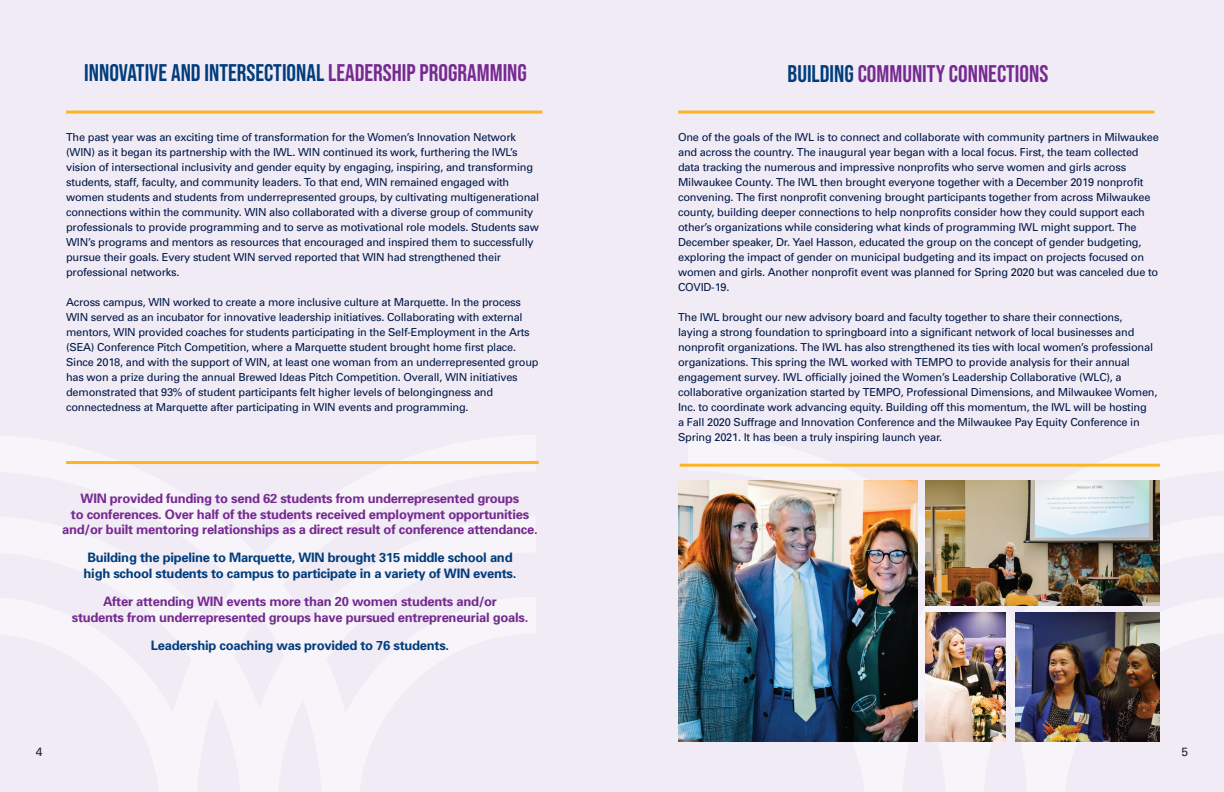
<style>
.page{position:relative;width:1224px;height:792px;background:#f0ebf4}
.page>*{position:absolute;margin:0;border:0;box-sizing:border-box;transform-origin:0 0}
.t1{font:24px "Bebas Neue";color:#013d7d}
.t2{font:24px "Bebas Neue";color:#762a91}
.t3{font:700 13px/15.6px "Univers";letter-spacing:-.02em;color:#762a91;text-align:center}
.t4{font:700 13px/15.6px "Univers";letter-spacing:-.02em;color:#013d7d}
.t5{font:12px "Univers LT Std";color:#231f20}
.t6{font:11px/15px "Univers";letter-spacing:-.02em;color:#001848}
.s1{color:#762a91}
.s2{color:#013d7d}
</style>
<div class="page">
<img style="left:689px;top:463px;width:471px;height:279px">
<hr style="left:66px;top:111px;width:476px;height:3px;background:#fcb423">
<hr style="left:66px;top:461px;width:473px;height:3px;background:#fcb423">
<hr style="left:678px;top:111px;width:476px;height:3px;background:#fcb423">
<hr style="left:680px;top:464px;width:480px;height:3px;background:#fcb423">
<img style="left:678px;top:480px;width:240px;height:262px">
<img style="left:926px;top:480px;width:234px;height:125px">
<img style="left:926px;top:613px;width:80px;height:129px">
<img style="left:1015px;top:613px;width:145px;height:129px">
<h1 class="t1" style="left:84px;top:59px;width:444px">INNOVATIVE AND INTERSECTIONAL <span class="s1">LEADERSHIP PROGRAMMING</span></h1>
<p class="t6" style="left:66px;top:129px;width:475px">The past year was an exciting time of transformation for the Women’s Innovation Network (WIN) as it began its partnership with the IWL. WIN continued its work, furthering the IWL’s vision of intersectional inclusivity and gender equity by engaging, inspiring, and transforming students, staff, faculty, and community leaders. To that end, WIN remained engaged with women students and students from underrepresented groups, by cultivating multigenerational connections within the community. WIN also collaborated with a diverse group of community professionals to provide programming and to serve as motivational role models. Students saw WIN’s programs and mentors as resources that encouraged and inspired them to successfully pursue their goals. Every student WIN served reported that WIN had strengthened their professional networks.</p>
<p class="t6" style="left:66px;top:294px;width:474px">Across campus, WIN worked to create a more inclusive culture at Marquette. In the process WIN served as an incubator for innovative leadership initiatives. Collaborating with external mentors, WIN provided coaches for students participating in the Self-Employment in the Arts (SEA) Conference Pitch Competition, where a Marquette student brought home first place.<br>Since 2018, and with the support of WIN, at least one woman from an underrepresented group has won a prize during the annual Brewed Ideas Pitch Competition. Overall, WIN initiatives demonstrated that 93% of student participants felt higher levels of belongingness and connectedness at Marquette after participating in WIN events and programming.</p>
<p class="t3" style="left:62px;top:490px;width:477px">WIN provided funding to send 62 students from underrepresented groups<br>to conferences. Over half of the students received employment opportunities and/or built mentoring relationships as a direct result of conference attendance.</p>
<p class="t4" style="left:84px;top:549px;width:434px">Building the pipeline to Marquette, WIN brought 315 middle school and high school students to campus to participate in a variety of WIN events.</p>
<p class="t3" style="left:72px;top:593px;width:458px">After attending WIN events more than 20 women students and/or<br>students from underrepresented groups have pursued entrepreneurial goals.</p>
<p class="t4" style="left:151px;top:637px;width:300px">Leadership coaching was provided to 76 students.</p>
<h1 class="t2" style="left:788px;top:60px;width:262px"><span class="s2">BUILDING</span> COMMUNITY CONNECTIONS</h1>
<p class="t6" style="left:678px;top:129px;width:482px">One of the goals of the IWL is to connect and collaborate with community partners in Milwaukee and across the country. The inaugural year began with a local focus. First, the team collected data tracking the numerous and impressive nonprofits who serve women and girls across Milwaukee County. The IWL then brought everyone together with a December 2019 nonprofit convening. The first nonprofit convening brought participants together from across Milwaukee county, building deeper connections to help nonprofits consider how they could support each other’s organizations while considering what kinds of programming IWL might support. The December speaker, Dr. Yael Hasson, educated the group on the concept of gender budgeting, exploring the impact of gender on municipal budgeting and its impact on projects focused on women and girls. Another nonprofit event was planned for Spring 2020 but was canceled due to COVID-19.</p>
<p class="t6" style="left:678px;top:309px;width:481px">The IWL brought our new advisory board and faculty together to share their connections,<br>laying a strong foundation to springboard into a significant network of local businesses and nonprofit organizations. The IWL has also strengthened its ties with local women’s professional organizations. This spring the IWL worked with TEMPO to provide analysis for their annual engagement survey. IWL officially joined the Women’s Leadership Collaborative (WLC), a collaborative organization started by TEMPO, Professional Dimensions, and Milwaukee Women, Inc. to coordinate work advancing equity. Building off this momentum, the IWL will be hosting<br>a Fall 2020 Suffrage and Innovation Conference and the Milwaukee Pay Equity Conference in Spring 2021. It has been a truly inspiring launch year.</p>
<p class="t5" style="left:36px;top:745px;width:8px">4</p>
<p class="t5" style="left:1181px;top:745px;width:8px">5</p>
</div>
